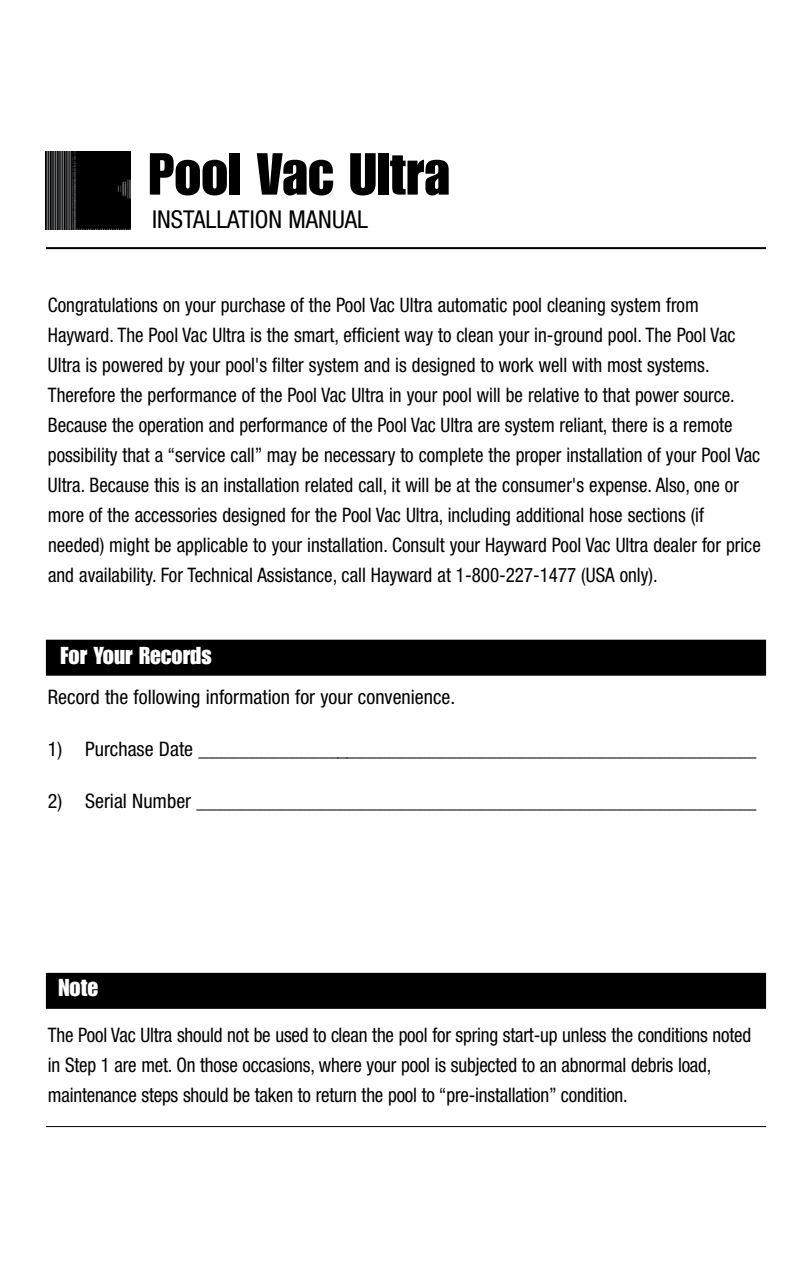
<style>
.page{position:relative;width:812px;height:1264px;background:#fff}
.page>*{position:absolute;margin:0;border:0;box-sizing:border-box;transform-origin:0 0}
.t1{font:58px "Impact";color:#000}
.t2{font:condensed 24.6px "Helvetica Neue";color:#000}
.t3{font:24px "Impact";color:#fff}
.t4{font:condensed 20px/30px "Helvetica Neue";color:#000;scale:.95 1}
.t5{font:condensed 20px "Helvetica Neue";color:#000}
</style>
<div class="page">
<img style="left:46px;top:151px;width:85px;height:78px">
<hr style="left:46px;top:247px;width:720px;height:2px;background:#000">
<div style="left:46px;top:973px;width:720px;height:36px;background:#000"></div>
<div style="left:46px;top:640px;width:720px;height:36px;background:#000"></div>
<hr style="left:46px;top:1126px;width:720px;height:1px;background:#000">
<h1 class="t1" style="left:149px;top:140px;width:303px">Pool Vac Ultra</h1>
<p class="t2" style="left:152px;top:205px;width:218px">INSTALLATION MANUAL</p>
<p class="t4" style="left:48px;top:289px;width:752px">Congratulations on your purchase of the Pool Vac Ultra automatic pool cleaning system from Hayward. The Pool Vac Ultra is the smart, efficient way to clean your in-ground pool. The Pool Vac Ultra is powered by your pool's filter system and is designed to work well with most systems.<br>Therefore the performance of the Pool Vac Ultra in your pool will be relative to that power source.<br>Because the operation and performance of the Pool Vac Ultra are system reliant, there is a remote possibility that a “service call” may be necessary to complete the proper installation of your Pool Vac Ultra. Because this is an installation related call, it will be at the consumer's expense. Also, one or more of the accessories designed for the Pool Vac Ultra, including additional hose sections (if needed) might be applicable to your installation. Consult your Hayward Pool Vac Ultra dealer for price and availability. For Technical Assistance, call Hayward at 1-800-227-1477 (USA only).</p>
<p class="t3" style="left:61px;top:641px;width:152px">For Your Records</p>
<p class="t5" style="left:48px;top:685px;width:409px">Record the following information for your convenience.</p>
<p class="t5" style="left:48px;top:737px;width:710px">1) Purchase Date ________________________________________________________</p>
<p class="t5" style="left:48px;top:789px;width:710px">2) Serial Number ________________________________________________________</p>
<p class="t3" style="left:58px;top:973px;width:41px">Note</p>
<p class="t4" style="left:48px;top:1019px;width:742px">The Pool Vac Ultra should not be used to clean the pool for spring start-up unless the conditions noted in Step 1 are met. On those occasions, where your pool is subjected to an abnormal debris load, maintenance steps should be taken to return the pool to “pre-installation” condition.</p>
</div>
